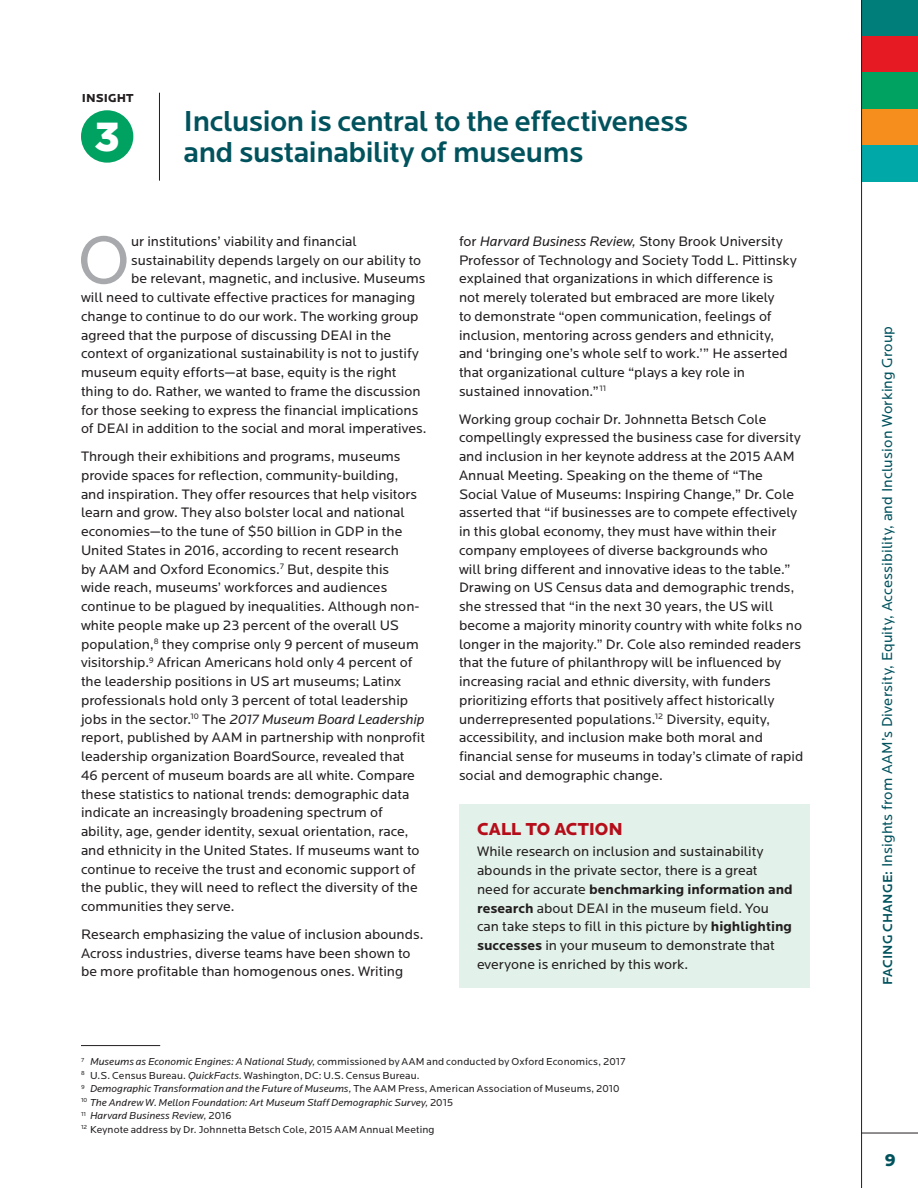
<style>
.page{position:relative;width:918px;height:1188px;background:#fff}
.page>*{position:absolute;margin:0;border:0;box-sizing:border-box;transform-origin:0 0}
.body_w_drop{font:70.5px "Locator";color:#a8a9ad}
.insight_sub1{font:900 40.5px "Gotham";color:#fff}
.insight_sub1-2{font:500 30px/31.5px "Locator";letter-spacing:-.015em;color:#00525d}
.body_call_to_action{font:900 18px "Locator";letter-spacing:-.01em;color:#b50e1a}
.t1{font:900 18px "Locator";color:#00525d}
.t2{font:15px "Locator";letter-spacing:.01em;color:#00525d}
.body{font:14.25px/18.8px "Locator";color:#231f20}
.body_w_drop-2{font:14.25px "Locator";color:#231f20}
.body_with_shading_gr{font:14.25px/18.8px "Locator";color:#231f20}
.insight_icon_eyebrow{font:900 12px "Locator";letter-spacing:.005em;color:#231f20}
.footnote_no_rule{font:italic 10.5px "Locator";letter-spacing:.005em;color:#231f20}
.footnote_no_rule-2{font:10.5px "Locator";letter-spacing:.01em;color:#231f20}
.footnote_w_rule_nest{font:10.5px "Locator";letter-spacing:.015em;color:#231f20}
.s1{font-style:italic}
.s2{font-weight:700}
.s3{font-style:normal}
.s4{font-weight:500;font-size:13.5px}
</style>
<div class="page">
<div style="left:861px;top:0;width:57px;height:37px;background:#007e7a"></div>
<div style="left:861px;top:36px;width:57px;height:37px;background:#e51a23"></div>
<div style="left:861px;top:73px;width:57px;height:36px;background:#00a261"></div>
<div style="left:861px;top:109px;width:57px;height:36px;background:#f68e1e"></div>
<div style="left:861px;top:145px;width:57px;height:37px;background:#00a9a7"></div>
<hr style="left:861px;top:1133px;width:57px;height:1px;background:#231f20">
<hr style="left:861px;top:0;width:1px;height:1188px;background:#231f20">
<div style="left:459px;top:805px;width:351px;height:49px;background:#e2f1e9"></div>
<div style="left:459px;top:829px;width:351px;height:159px;background:#e2f1e9"></div>
<div style="left:81px;top:110px;width:52px;height:53px;background:#00a261;border-radius:50%"></div>
<hr style="left:159px;top:93px;width:1px;height:88px;background:#231f20">
<hr style="left:81px;top:1045px;width:79px;height:1px;background:#231f20">
<p class="insight_icon_eyebrow" style="left:82px;top:91px;width:53px">INSIGHT</p>
<p class="insight_sub1" style="left:95px;top:109px;width:27px">3</p>
<p class="insight_sub1-2" style="left:184px;top:105px;width:506px">Inclusion is central to the effectiveness and sustainability of museums</p>
<p class="body_w_drop" style="left:77px;top:221px;width:54px">O</p>
<p class="body_w_drop-2" style="left:131px;top:233px;width:227px">ur institutions’ viability and financial</p>
<p class="body_w_drop-2" style="left:131px;top:252px;width:291px">sustainability depends largely on our ability to</p>
<p class="body_w_drop-2" style="left:131px;top:271px;width:296px">be relevant, magnetic, and inclusive. Museums</p>
<p class="body_w_drop-2" style="left:81px;top:290px;width:336px">will need to cultivate effective practices for managing</p>
<p class="body_w_drop-2" style="left:81px;top:308px;width:339px">change to continue to do our work. The working group</p>
<p class="body_w_drop-2" style="left:81px;top:327px;width:312px">agreed that the purpose of discussing DEAI in the</p>
<p class="body_w_drop-2" style="left:81px;top:346px;width:339px">context of organizational sustainability is not to justify</p>
<p class="body_w_drop-2" style="left:81px;top:365px;width:317px">museum equity efforts—at base, equity is the right</p>
<p class="body_w_drop-2" style="left:81px;top:383px;width:341px">thing to do. Rather, we wanted to frame the discussion</p>
<p class="body_w_drop-2" style="left:81px;top:402px;width:339px">for those seeking to express the financial implications</p>
<p class="body_w_drop-2" style="left:81px;top:421px;width:347px">of DEAI in addition to the social and moral imperatives.</p>
<p class="body" style="left:81px;top:447px;width:346px">Through their exhibitions and programs, museums provide spaces for reflection, community-building, and inspiration. They offer resources that help visitors learn and grow. They also bolster local and national economies—to the tune of $50 billion in GDP in the United States in 2016, according to recent research<br>by AAM and Oxford Economics.<sup>7</sup> But, despite this<br>wide reach, museums’ workforces and audiences continue to be plagued by inequalities. Although non&shy;white people make up 23 percent of the overall US population,<sup>8</sup> they comprise only 9 percent of museum visitorship.<sup>9</sup> African Americans hold only 4 percent of the leadership positions in US art museums; Latinx professionals hold only 3 percent of total leadership jobs in the sector.<sup>10</sup> The <span class="s1">2017 Museum Board Leadership </span>report, published by AAM in partnership with nonprofit leadership organization BoardSource, revealed that 46 percent of museum boards are all white. Compare these statistics to national trends: demographic data indicate an increasingly broadening spectrum of ability, age, gender identity, sexual orientation, race, and ethnicity in the United States. If museums want to continue to receive the trust and economic support of the public, they will need to reflect the diversity of the communities they serve.</p>
<p class="body" style="left:81px;top:925px;width:344px">Research emphasizing the value of inclusion abounds.<br>Across industries, diverse teams have been shown to be more profitable than homogenous ones. Writing</p>
<p class="body" style="left:459px;top:232px;width:339px">for <span class="s1">Harvard Business Review,</span> Stony Brook University Professor of Technology and Society Todd L. Pittinsky explained that organizations in which difference is not merely tolerated but embraced are more likely<br>to demonstrate “open communication, feelings of inclusion, mentoring across genders and ethnicity, and ‘bringing one’s whole self to work.’” He asserted that organizational culture “plays a key role in sustained innovation.”<sup>11</sup></p>
<p class="body" style="left:459px;top:410px;width:346px">Working group cochair Dr. Johnnetta Betsch Cole compellingly expressed the business case for diversity and inclusion in her keynote address at the 2015 AAM Annual Meeting. Speaking on the theme of “The Social Value of Museums: Inspiring Change,” Dr. Cole asserted that “if businesses are to compete effectively in this global economy, they must have within their company employees of diverse backgrounds who<br>will bring different and innovative ideas to the table.” Drawing on US Census data and demographic trends, she stressed that “in the next 30 years, the US will become a majority minority country with white folks no longer in the majority.” Dr. Cole also reminded readers that the future of philanthropy will be influenced by increasing racial and ethnic diversity, with funders prioritizing efforts that positively affect historically underrepresented populations.<sup>12</sup> Diversity, equity, accessibility, and inclusion make both moral and financial sense for museums in today’s climate of rapid social and demographic change.</p>
<p class="body_call_to_action" style="left:477px;top:818px;width:147px">CALL TO ACTION</p>
<p class="body_with_shading_gr" style="left:477px;top:843px;width:317px">While research on inclusion and sustainability abounds in the private sector, there is a great need for accurate <span class="s2">benchmarking information and research</span> about DEAI in the museum field. You can take steps to fill in this picture by <span class="s2">highlighting successes</span> in your museum to demonstrate that everyone is enriched by this work.</p>
<p class="footnote_w_rule_nest" style="left:81px;top:1056px;width:546px"><sup>7</sup> <span class="s1">Museums as Economic Engines: A National Study,</span> commissioned by AAM and conducted by Oxford Economics, 2017</p>
<p class="footnote_no_rule-2" style="left:81px;top:1069px;width:340px"><sup>8</sup> U.S. Census Bureau. <span class="s1">QuickFacts.</span> Washington, DC: U.S. Census Bureau.</p>
<p class="footnote_no_rule" style="left:81px;top:1083px;width:540px"><sup>9</sup> Demographic Transformation and the Future of Museums, <span class="s3">The AAM Press, American Association of Museums, 2010</span></p>
<p class="footnote_no_rule" style="left:81px;top:1096px;width:374px"><sup>10</sup> The Andrew W. Mellon Foundation: Art Museum Staff Demographic Survey, <span class="s3">2015</span></p>
<p class="footnote_no_rule" style="left:81px;top:1110px;width:152px"><sup>11</sup> Harvard Business Review, <span class="s3">2016</span></p>
<p class="footnote_no_rule-2" style="left:81px;top:1123px;width:355px"><sup>12</sup> Keynote address by Dr. Johnnetta Betsch Cole, 2015 AAM Annual Meeting</p>
<p class="t2" style="left:879px;top:985px;width:661px;rotate:-90deg"><span class="s4">FACING CHANGE:</span> Insights from AAM’s Diversity, Equity, Accessibility, and Inclusion Working Group</p>
<p class="t1" style="left:884px;top:1149px;width:13px">9</p>
</div>
